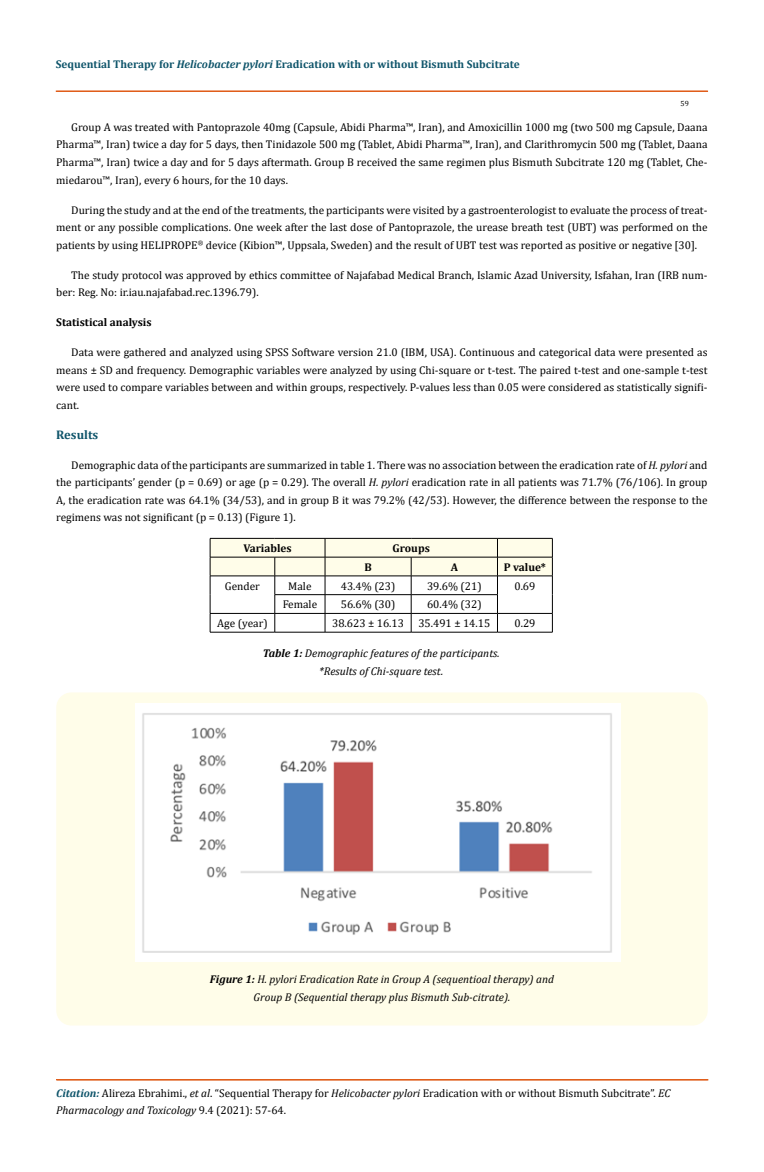
<style>
.page{position:relative;width:764px;height:1172px;background:#fff}
.page>*{position:absolute;margin:0;border:0;box-sizing:border-box;transform-origin:0 0}
.t1{font:700 12.5px "Cambria";color:#0e546a}
.t2{font:11.25px/17.5px "Cambria";color:#000;text-align:justify}
.t3{font:italic 11.25px/17.5px "Cambria";color:#000;text-align:center}
.t4{font:700 11.25px "Cambria";color:#0e546a}
.t5{font:700 11.25px "Cambria";color:#000}
.t6{font:7.5px "Cambria";color:#000}
.s1{font-style:italic}
.s2{font-weight:700}
.s3{font-weight:700;font-style:italic;color:#0e546a}
</style>
<div class="page">
<div style="left:56px;top:91px;width:651px;height:1px;border:1px solid #e05d1a"></div>
<div style="left:56px;top:1079px;width:652px;height:1px;border:1px solid #e05d1a"></div>
<svg style="left:210px;top:538px;width:343px;height:94px"></svg>
<hr style="left:210px;top:632px;width:65px;height:1px;background:#000">
<hr style="left:275px;top:632px;width:50px;height:1px;background:#000">
<hr style="left:325px;top:632px;width:86px;height:1px;background:#000">
<hr style="left:411px;top:632px;width:86px;height:1px;background:#000">
<hr style="left:497px;top:632px;width:55px;height:1px;background:#000">
<div style="left:56px;top:692px;width:651px;height:333px;background:#fffde9;border-radius:15px"></div>
<img style="left:136px;top:703px;width:484px;height:258px">
<p class="t4" style="left:56px;top:56px;width:466px">Sequential Therapy for <span class="s1">Helicobacter pylori</span> Eradication with or without Bismuth Subcitrate</p>
<p class="t6" style="left:680px;top:98px;width:10px">59</p>
<p class="t2" style="left:56px;top:118px;width:653px;text-indent:15px">Group A was treated with Pantoprazole 40mg (Capsule, Abidi Pharma™, Iran), and Amoxicillin 1000 mg (two 500 mg Capsule, Daana Pharma™, Iran) twice a day for 5 days, then Tinidazole 500 mg (Tablet, Abidi Pharma™, Iran), and Clarithromycin 500 mg (Tablet, Daana Pharma™, Iran) twice a day and for 5 days aftermath. Group B received the same regimen plus Bismuth Subcitrate 120 mg (Tablet, Che&shy;miedarou™, Iran), every 6 hours, for the 10 days.</p>
<p class="t2" style="left:56px;top:201px;width:653px;text-indent:15px">During the study and at the end of the treatments, the participants were visited by a gastroenterologist to evaluate the process of treat&shy;ment or any possible complications. One week after the last dose of Pantoprazole, the urease breath test (UBT) was performed on the patients by using HELIPROPE<sup>®</sup> device (Kibion™, Uppsala, Sweden) and the result of UBT test was reported as positive or negative [30].</p>
<p class="t2" style="left:56px;top:266px;width:653px;text-indent:15px">The study protocol was approved by ethics committee of Najafabad Medical Branch, Islamic Azad University, Isfahan, Iran (IRB num&shy;ber: Reg. No: ir.iau.najafabad.rec.1396.79).</p>
<p class="t5" style="left:56px;top:314px;width:97px">Statistical analysis</p>
<p class="t2" style="left:56px;top:343px;width:653px;text-indent:15px">Data were gathered and analyzed using SPSS Software version 21.0 (IBM, USA). Continuous and categorical data were presented as means ± SD and frequency. Demographic variables were analyzed by using Chi-square or t-test. The paired t-test and one-sample t-test were used to compare variables between and within groups, respectively. P-values less than 0.05 were considered as statistically signifi&shy;cant.</p>
<p class="t1" style="left:56px;top:425px;width:44px">Results</p>
<p class="t2" style="left:56px;top:456px;width:653px;text-indent:15px">Demographic data of the participants are summarized in table 1. There was no association between the eradication rate of <span class="s1">H. pylori</span> and the participants’ gender (p = 0.69) or age (p = 0.29). The overall <span class="s1">H. pylori</span> eradication rate in all patients was 71.7% (76/106). In group A, the eradication rate was 64.1% (34/53), and in group B it was 79.2% (42/53). However, the difference between the response to the regimens was not significant (p = 0.13) (Figure 1).</p>
<p class="t5" style="left:243px;top:540px;width:50px">Variables</p>
<p class="t5" style="left:392px;top:540px;width:39px">Groups</p>
<p class="t5" style="left:364px;top:559px;width:9px">B</p>
<p class="t5" style="left:451px;top:559px;width:9px">A</p>
<p class="t5" style="left:504px;top:559px;width:44px">P value*</p>
<p class="t2" style="left:225px;top:577px;width:37px">Gender</p>
<p class="t2" style="left:288px;top:577px;width:25px">Male</p>
<p class="t2" style="left:341px;top:577px;width:56px">43.4% (23)</p>
<p class="t2" style="left:427px;top:577px;width:56px">39.6% (21)</p>
<p class="t2" style="left:514px;top:577px;width:23px">0.69</p>
<p class="t2" style="left:283px;top:595px;width:36px">Female</p>
<p class="t2" style="left:341px;top:595px;width:56px">56.6% (30)</p>
<p class="t2" style="left:427px;top:595px;width:56px">60.4% (32)</p>
<p class="t2" style="left:217px;top:614px;width:52px">Age (year)</p>
<p class="t2" style="left:332px;top:614px;width:73px">38.623 ± 16.13</p>
<p class="t2" style="left:418px;top:614px;width:73px">35.491 ± 14.15</p>
<p class="t2" style="left:514px;top:614px;width:23px">0.29</p>
<p class="t3" style="left:263px;top:644px;width:238px"><span class="s2">Table 1:</span> Demographic features of the participants. *Results of Chi-square test.</p>
<p class="t3" style="left:210px;top:969px;width:346px"><span class="s2">Figure 1:</span> H. pylori Eradication Rate in Group A (sequentioal therapy) and<br>Group B (Sequential therapy plus Bismuth Sub-citrate).</p>
<p class="t2" style="left:56px;top:1083px;width:616px"><span class="s3">Citation:</span> Alireza Ebrahimi., <span class="s1">et al</span>. “Sequential Therapy for <span class="s1">Helicobacter pylori</span> Eradication with or without Bismuth Subcitrate”. <span class="s1">EC<br>Pharmacology and Toxicology</span> 9.4 (2021): 57-64.</p>
</div>
